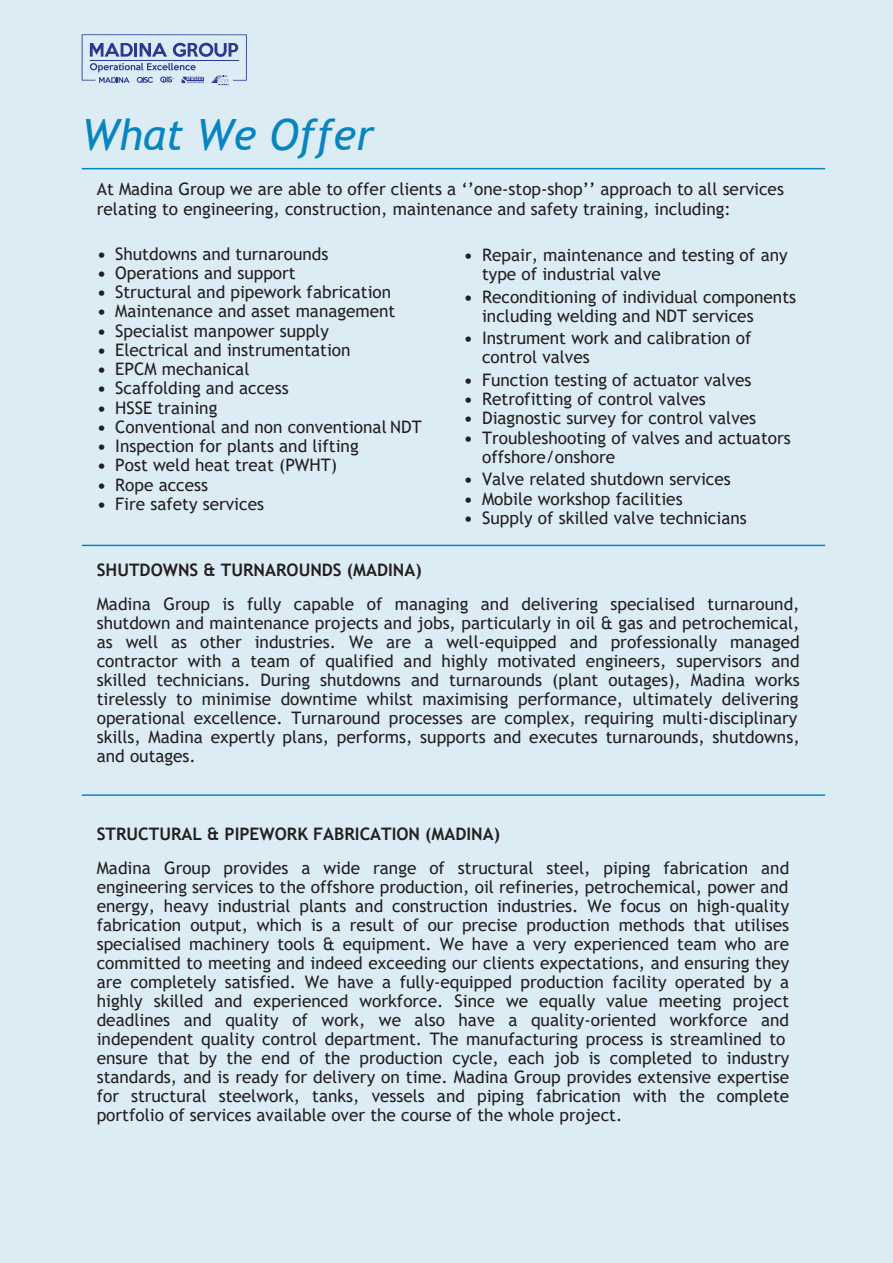
<style>
.page{position:relative;width:893px;height:1263px;background:#fff}
.page>*{position:absolute;margin:0;border:0;box-sizing:border-box;transform-origin:0 0}
.t1{font:italic 43.05px "Trebuchet MS";color:#0885c1}
.t2{font:17.25px/18.9px "Trebuchet MS";color:#231f20}
.t3{font:700 17.25px "Trebuchet MS";color:#231f20}
.s1{font-weight:700}
</style>
<div class="page">
<div style="left:0;top:0;width:893px;height:1262px;background:#dcecf5"></div>
<hr style="left:82px;top:168px;width:743px;height:1px;background:#0885c1">
<hr style="left:82px;top:545px;width:743px;height:1px;background:#0885c1">
<hr style="left:82px;top:794px;width:743px;height:2px;background:#0885c1">
<svg style="left:82px;top:34px;width:165px;height:52px"></svg>
<h1 class="t1" style="left:82px;top:108px;width:293px">What We Offer</h1>
<p class="t2" style="left:97px;top:178px;width:689px;line-height:20.7px">At Madina Group we are able to offer clients a ‘’one-stop-shop’’ approach to all services relating to engineering, construction, maintenance and safety training, including:</p>
<p class="t2" style="left:97px;top:244px;width:233px"><span class="s1">•</span> Shutdowns and turnarounds</p>
<p class="t2" style="left:97px;top:263px;width:200px"><span class="s1">•</span> Operations and support</p>
<p class="t2" style="left:97px;top:282px;width:296px"><span class="s1">•</span> Structural and pipework fabrication</p>
<p class="t2" style="left:97px;top:302px;width:300px"><span class="s1">•</span> Maintenance and asset management</p>
<p class="t2" style="left:97px;top:321px;width:233px"><span class="s1">•</span> Specialist manpower supply</p>
<p class="t2" style="left:97px;top:340px;width:255px"><span class="s1">•</span> Electrical and instrumentation</p>
<p class="t2" style="left:97px;top:359px;width:154px"><span class="s1">•</span> EPCM mechanical</p>
<p class="t2" style="left:97px;top:379px;width:193px"><span class="s1">•</span> Scaffolding and access</p>
<p class="t2" style="left:97px;top:398px;width:122px"><span class="s1">•</span> HSSE training</p>
<p class="t2" style="left:97px;top:417px;width:326px"><span class="s1">•</span> Conventional and non conventional NDT</p>
<p class="t2" style="left:97px;top:436px;width:263px"><span class="s1">•</span> Inspection for plants and lifting</p>
<p class="t2" style="left:97px;top:456px;width:242px"><span class="s1">•</span> Post weld heat treat (PWHT)</p>
<p class="t2" style="left:97px;top:475px;width:113px"><span class="s1">•</span> Rope access</p>
<p class="t2" style="left:97px;top:494px;width:169px"><span class="s1">•</span> Fire safety services</p>
<p class="t2" style="left:482px;top:245px;width:307px;text-indent:-18px"><span class="s1">•</span> Repair, maintenance and testing of any type of industrial valve</p>
<p class="t2" style="left:482px;top:287px;width:316px;text-indent:-18px"><span class="s1">•</span> Reconditioning of individual components including welding and NDT services</p>
<p class="t2" style="left:482px;top:329px;width:271px;text-indent:-18px"><span class="s1">•</span> Instrument work and calibration of control valves</p>
<p class="t2" style="left:464px;top:370px;width:289px"><span class="s1">•</span> Function testing of actuator valves</p>
<p class="t2" style="left:464px;top:389px;width:244px"><span class="s1">•</span> Retrofitting of control valves</p>
<p class="t2" style="left:464px;top:409px;width:294px"><span class="s1">•</span> Diagnostic survey for control valves</p>
<p class="t2" style="left:482px;top:428px;width:310px;text-indent:-18px"><span class="s1">•</span> Troubleshooting of valves and actuators offshore/onshore</p>
<p class="t2" style="left:464px;top:470px;width:268px"><span class="s1">•</span> Valve related shutdown services</p>
<p class="t2" style="left:464px;top:489px;width:220px"><span class="s1">•</span> Mobile workshop facilities</p>
<p class="t2" style="left:464px;top:508px;width:284px"><span class="s1">•</span> Supply of skilled valve technicians</p>
<p class="t3" style="left:97px;top:559px;width:326px">SHUTDOWNS &amp; TURNAROUNDS (MADINA)</p>
<p class="t2" style="left:97px;top:595px;width:704px">Madina Group is fully capable of managing and delivering specialised turnaround, shutdown and maintenance projects and jobs, particularly in oil &amp; gas and petrochemical, as well as other industries. We are a well-equipped and professionally managed contractor with a team of qualified and highly motivated engineers, supervisors and skilled technicians. During shutdowns and turnarounds (plant outages), Madina works tirelessly to minimise downtime whilst maximising performance, ultimately delivering operational excellence. Turnaround processes are complex, requiring multi-disciplinary skills, Madina expertly plans, performs, supports and executes turnarounds, shutdowns, and outages.</p>
<p class="t3" style="left:97px;top:823px;width:405px">STRUCTURAL &amp; PIPEWORK FABRICATION (MADINA)</p>
<p class="t2" style="left:97px;top:859px;width:694px">Madina Group provides a wide range of structural steel, piping fabrication and engineering services to the offshore production, oil refineries, petrochemical, power and energy, heavy industrial plants and construction industries. We focus on high-quality fabrication output, which is a result of our precise production methods that utilises specialised machinery tools &amp; equipment. We have a very experienced team who are committed to meeting and indeed exceeding our clients expectations, and ensuring they are completely satisfied. We have a fully-equipped production facility operated by a highly skilled and experienced workforce. Since we equally value meeting project deadlines and quality of work, we also have a quality-oriented workforce and independent quality control department. The manufacturing process is streamlined to ensure that by the end of the production cycle, each job is completed to industry standards, and is ready for delivery on time. Madina Group provides extensive expertise for structural steelwork, tanks, vessels and piping fabrication with the complete portfolio of services available over the course of the whole project.</p>
</div>
